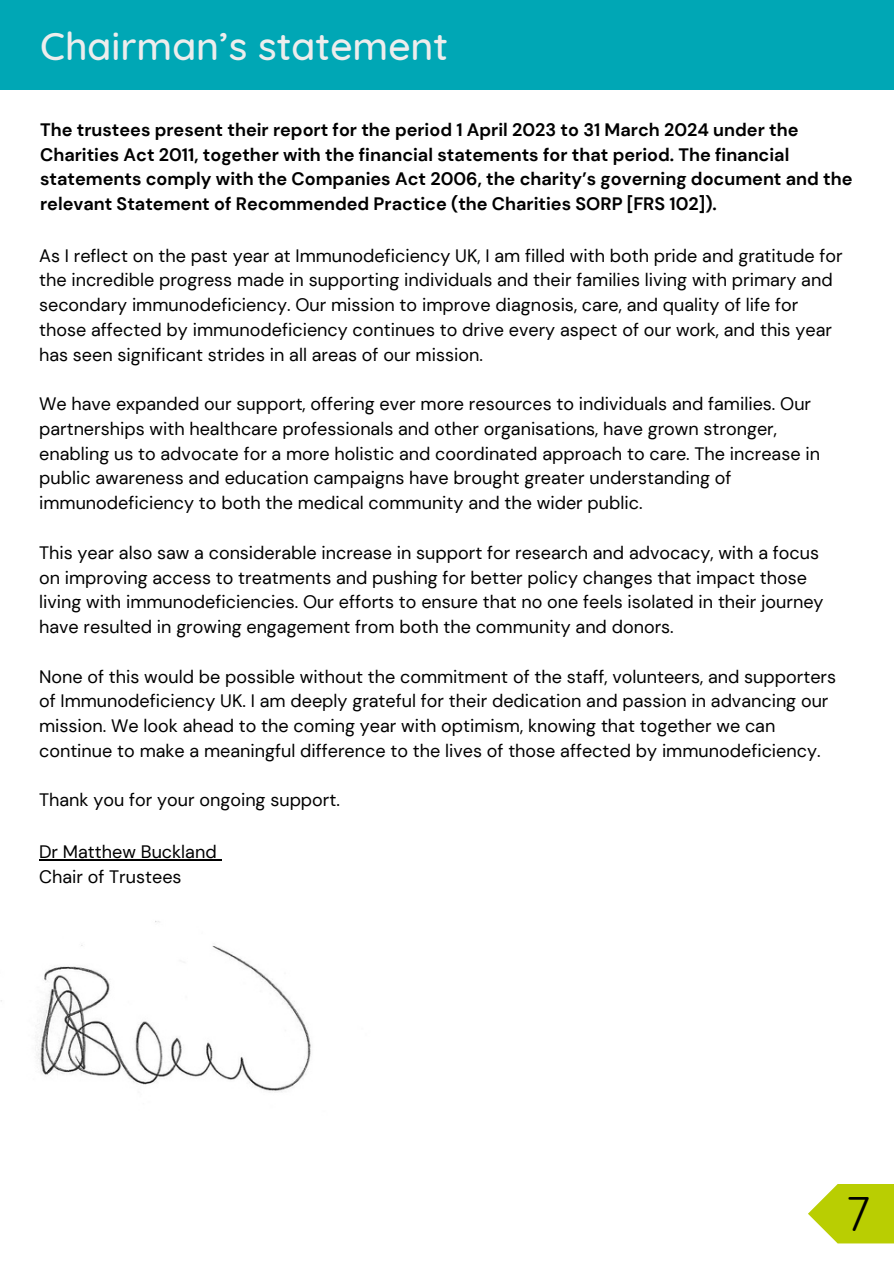
<style>
.page{position:relative;width:894px;height:1264px;background:#fff}
.page>*{position:absolute;margin:0;border:0;box-sizing:border-box;transform-origin:0 0}
.t1{font:47.25px "Quicksand";color:#000}
.t2{font:500 39px "Quicksand";color:#ededed}
.t3{font:18px/24.8px "DM Sans";color:#000}
.t4{font:700 18px/24.8px "DM Sans";color:#000}
</style>
<div class="page">
<div style="left:0;top:0;width:893px;height:90px;background:#00a7b5"></div>
<hr style="left:39px;top:859px;width:178px;height:1px;background:#000">
<svg style="left:808px;top:1184px;width:85px;height:59px"></svg>
<img style="left:1px;top:921px;width:310px;height:171px">
<p class="t2" style="left:40px;top:21px;width:410px">Chairman’s statement</p>
<p class="t4" style="left:40px;top:117px;width:813px">The trustees present their report for the period 1 April 2023 to 31 March 2024 under the Charities Act 2011, together with the financial statements for that period. The financial statements comply with the Companies Act 2006, the charity’s governing document and the relevant Statement of Recommended Practice (the Charities SORP [FRS 102]).</p>
<p class="t3" style="left:39px;top:243px;width:804px">As I reflect on the past year at Immunodeficiency UK, I am filled with both pride and gratitude for the incredible progress made in supporting individuals and their families living with primary and secondary immunodeficiency. Our mission to improve diagnosis, care, and quality of life for those affected by immunodeficiency continues to drive every aspect of our work, and this year has seen significant strides in all areas of our mission.</p>
<p class="t3" style="left:39px;top:391px;width:782px">We have expanded our support, offering ever more resources to individuals and families. Our partnerships with healthcare professionals and other organisations, have grown stronger, enabling us to advocate for a more holistic and coordinated approach to care. The increase in public awareness and education campaigns have brought greater understanding of immunodeficiency to both the medical community and the wider public.</p>
<p class="t3" style="left:39px;top:540px;width:785px">This year also saw a considerable increase in support for research and advocacy, with a focus on improving access to treatments and pushing for better policy changes that impact those living with immunodeficiencies. Our efforts to ensure that no one feels isolated in their journey have resulted in growing engagement from both the community and donors.</p>
<p class="t3" style="left:39px;top:664px;width:798px">None of this would be possible without the commitment of the staff, volunteers, and supporters of Immunodeficiency UK. I am deeply grateful for their dedication and passion in advancing our mission. We look ahead to the coming year with optimism, knowing that together we can continue to make a meaningful difference to the lives of those affected by immunodeficiency.</p>
<p class="t3" style="left:39px;top:787px;width:302px">Thank you for your ongoing support.</p>
<h1 class="t3" style="left:39px;top:839px;width:179px">Dr Matthew Buckland</h1>
<h2 class="t3" style="left:39px;top:864px;width:144px">Chair of Trustees</h2>
<p class="t1" style="left:845px;top:1183px;width:26px">7</p>
</div>
